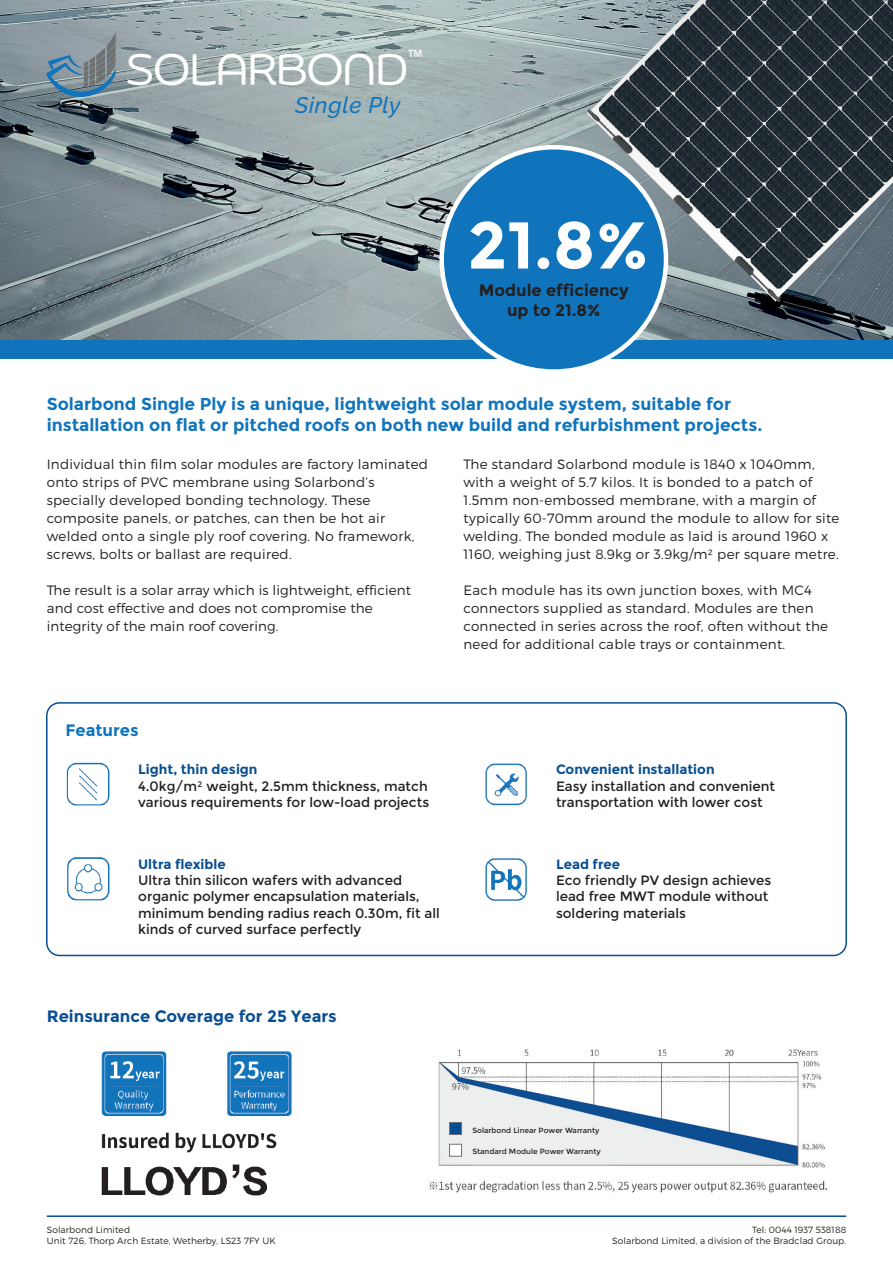
<style>
.page{position:relative;width:893px;height:1263px;background:#fff}
.page>*{position:absolute;margin:0;border:0;box-sizing:border-box;transform-origin:0 0}
.t1{font:700 66px "Montserrat";color:#fff}
.t2{font:44.25px "Chennai";color:#fff}
.t3{font:italic 500 22.5px "Raleway";letter-spacing:.03em;color:#1074bc}
.t4{font:700 17.25px/21px "Montserrat";color:#1074bc}
.t5{font:700 16.5px "Montserrat";color:#094e92}
.t6{font:700 16.5px/19.8px "Montserrat";color:#231f20;text-align:center}
.t7{font:700 16.5px "Montserrat";color:#1074bc}
.t8{font:300 13.5px/18px "Montserrat";letter-spacing:.02em;color:#231f20}
.t9{font:13.5px/16.2px "Montserrat";color:#231f20}
.t10{font:700 13.5px "Montserrat";color:#094e92}
.t11{font:600 10.65px "Myriad Pro";color:#fff}
.t12{font:300 9px/10.8px "Montserrat";letter-spacing:.01em;color:#231f20}
.t13{font:7.5px "Montserrat";color:#231f20}
</style>
<div class="page">
<img style="left:0;top:0;width:893px;height:340px">
<img style="left:587px;top:0;width:306px;height:302px">
<svg style="left:46px;top:32px;width:70px;height:67px;background:#788f9d"></svg>
<div style="left:0;top:340px;width:893px;height:18px;background:#1074bc"></div>
<div style="left:442px;top:147px;width:224px;height:225px;background:#1074bc;border-radius:50%"></div>
<img style="left:66px;top:762px;width:44px;height:44px">
<img style="left:67px;top:857px;width:43px;height:44px">
<img style="left:485px;top:763px;width:42px;height:43px">
<img style="left:485px;top:858px;width:42px;height:43px">
<img style="left:101px;top:1051px;width:191px;height:145px">
<img style="left:429px;top:1049px;width:399px;height:144px">
<div style="left:449px;top:1122px;width:13px;height:13px;background:#094e92;border:1px solid #707173"></div>
<div style="left:449px;top:1144px;width:13px;height:12px;background:#fff;border:1px solid #707173"></div>
<hr style="left:47px;top:1215px;width:799px;height:2px;background:#094e92">
<div style="left:46px;top:702px;width:801px;height:254px;border:2px solid #094e92;border-radius:13px"></div>
<p class="t11" style="left:408px;top:46px;width:16px">TM</p>
<h2 class="t2" style="left:127px;top:42px;width:283px">SOLARBOND</h2>
<h3 class="t3" style="left:295px;top:92px;width:107px">Single Ply</h3>
<h1 class="t1" style="left:467px;top:206px;width:183px">21.8%</h1>
<p class="t6" style="left:479px;top:280px;width:152px">Module efficiency up to 21.8%</p>
<p class="t4" style="left:47px;top:393px;width:717px">Solarbond Single Ply is a unique, lightweight solar module system, suitable for installation on flat or pitched roofs on both new build and refurbishment projects.</p>
<p class="t8" style="left:47px;top:455px;width:383px">Individual thin film solar modules are factory laminated onto strips of PVC membrane using Solarbond’s specially developed bonding technology. These composite panels, or patches, can then be hot air welded onto a single ply roof covering. No framework, screws, bolts or ballast are required.</p>
<p class="t8" style="left:47px;top:581px;width:366px">The result is a solar array which is lightweight, efficient and cost effective and does not compromise the integrity of the main roof covering.</p>
<p class="t8" style="left:463px;top:455px;width:377px">The standard Solarbond module is 1840 x 1040mm, with a weight of 5.7 kilos. It is bonded to a patch of 1.5mm non-embossed membrane, with a margin of typically 60-70mm around the module to allow for site welding. The bonded module as laid is around 1960 x 1160, weighing just 8.9kg or 3.9kg/m2 per square metre.</p>
<p class="t8" style="left:463px;top:581px;width:366px">Each module has its own junction boxes, with MC4 connectors supplied as standard. Modules are then connected in series across the roof, often without the need for additional cable trays or containment.</p>
<p class="t7" style="left:65px;top:720px;width:75px">Features</p>
<p class="t10" style="left:138px;top:762px;width:121px">Light, thin design</p>
<p class="t9" style="left:138px;top:778px;width:293px">4.0kg/m² weight, 2.5mm thickness, match various requirements for low-load projects</p>
<p class="t10" style="left:138px;top:856px;width:89px">Ultra flexible</p>
<p class="t9" style="left:138px;top:872px;width:303px">Ultra thin silicon wafers with advanced organic polymer encapsulation materials, minimum bending radius reach 0.30m, fit all kinds of curved surface perfectly</p>
<p class="t10" style="left:556px;top:762px;width:160px">Convenient installation</p>
<p class="t9" style="left:556px;top:778px;width:221px">Easy installation and convenient transportation with lower cost</p>
<p class="t10" style="left:556px;top:856px;width:66px">Lead free</p>
<p class="t9" style="left:556px;top:872px;width:217px">Eco friendly PV design achieves lead free MWT module without soldering materials</p>
<p class="t5" style="left:47px;top:1006px;width:291px">Reinsurance Coverage for 25 Years</p>
<p class="t13" style="left:472px;top:1126px;width:129px">Solarbond Linear Power Warranty</p>
<p class="t13" style="left:472px;top:1147px;width:130px">Standard Module Power Warranty</p>
<p class="t12" style="left:47px;top:1225px;width:231px">Solarbond Limited<br>Unit 726, Thorp Arch Estate, Wetherby, LS23 7FY UK</p>
<p class="t12" style="left:612px;top:1225px;width:235px;text-align:right">Tel: 0044 1937 538188<br>Solarbond Limited, a division of the Bradclad Group.</p>
</div>
